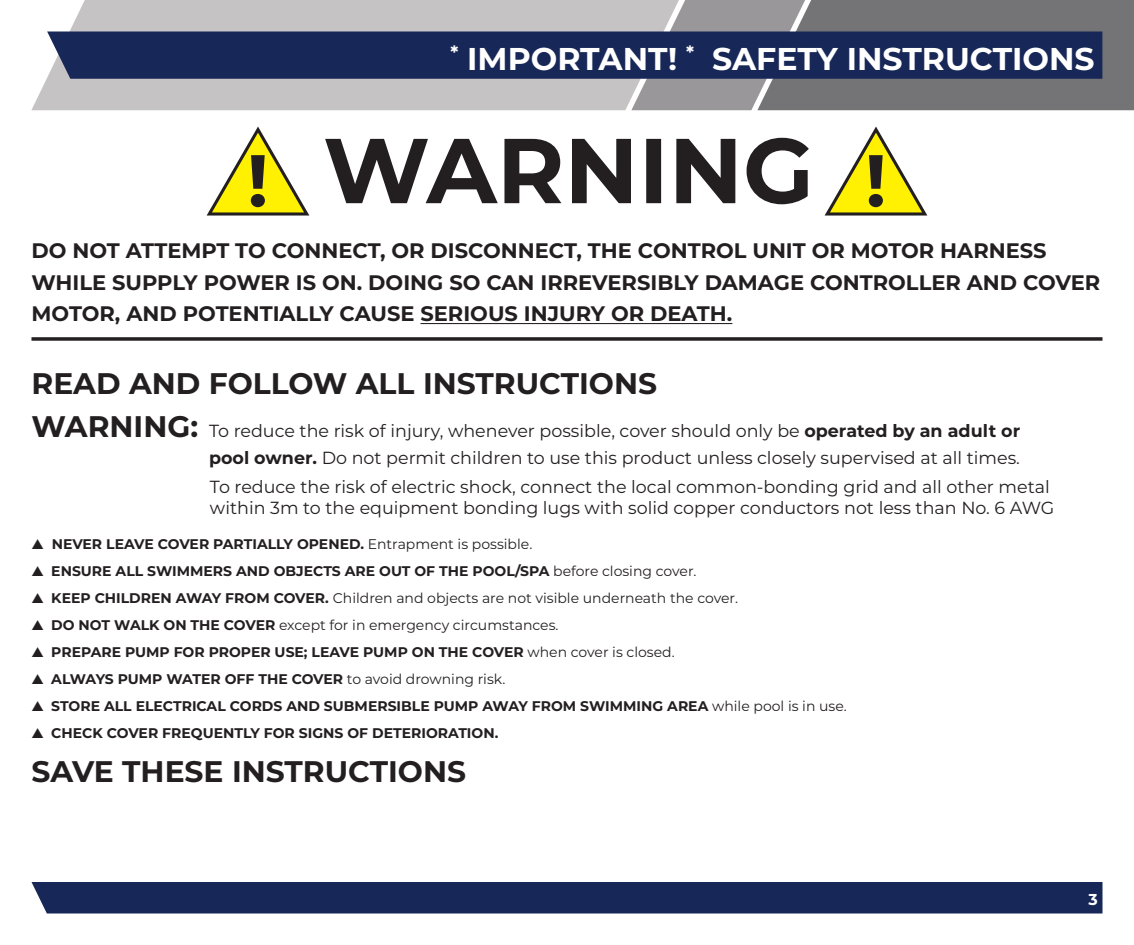
<style>
.page{position:relative;width:1134px;height:945px;background:#fff}
.page>*{position:absolute;margin:0;border:0;box-sizing:border-box;transform-origin:0 0}
.t1{font:700 73.5px "Montserrat";color:#231f20}
.t2{font:700 31.5px "Montserrat";color:#fff}
.t3{font:700 29.75px "Montserrat";color:#231f20}
.t4{font:700 21px/31.5px "Montserrat";color:#231f20}
.t5{font:17.5px/26.2px "Montserrat";color:#231f20;text-align:right}
.t6{font:700 15.75px "Montserrat";color:#fff}
.t7{font:700 14px "Montserrat";color:#231f20}
.t8{font:14px "Montserrat";color:#231f20}
.s1{font-weight:700;font-size:29.75px}
.s2{font-weight:700}
.s3{font-weight:400}
</style>
<div class="page">
<svg style="left:31px;top:0;width:600px;height:110px;background:#c8c5c7"></svg>
<svg style="left:631px;top:0;width:503px;height:110px;background:#818183"></svg>
<div style="left:47px;top:32px;width:1055px;height:47px;background:#172757"></div>
<div style="left:32px;top:882px;width:1070px;height:32px;background:#172757"></div>
<hr style="left:420px;top:323px;width:312px;height:1px;background:#231f20">
<svg style="left:32px;top:337px;width:1070px;height:4px;background:#3e3a3b"></svg>
<svg style="left:325px;top:138px;width:484px;height:66px"></svg>
<svg style="left:206px;top:126px;width:104px;height:90px"></svg>
<svg style="left:824px;top:126px;width:104px;height:90px"></svg>
<h2 class="t2" style="left:450px;top:36px;width:646px"><sup>*</sup> IMPORTANT! <sup>*</sup> SAFETY INSTRUCTIONS</h2>
<h1 class="t1" style="left:247px;top:128px;width:23px">!</h1>
<h1 class="t1" style="left:865px;top:128px;width:23px">!</h1>
<h3 class="t4" style="left:32px;top:234px;width:1070px">DO NOT ATTEMPT TO CONNECT, OR DISCONNECT, THE CONTROL UNIT OR MOTOR HARNESS<br>WHILE SUPPLY POWER IS ON. DOING SO CAN IRREVERSIBLY DAMAGE CONTROLLER AND COVER<br>MOTOR, AND POTENTIALLY CAUSE SERIOUS INJURY OR DEATH.</h3>
<h3 class="t3" style="left:32px;top:362px;width:627px">READ AND FOLLOW ALL INSTRUCTIONS</h3>
<p class="t5" style="left:32px;top:417px;width:990px"><span class="s1">WARNING:</span> To reduce the risk of injury, whenever possible, cover should only be <span class="s2">operated by an adult or pool owner.</span> Do not permit children to use this product unless closely supervised at all times.</p>
<p class="t5" style="left:210px;top:475px;width:846px;line-height:21px;text-align:left">To reduce the risk of electric shock, connect the local common-bonding grid and all other metal within 3m to the equipment bonding lugs with solid copper conductors not less than No. 6 AWG</p>
<p class="t7" style="left:32px;top:533px;width:502px">▲ NEVER LEAVE COVER PARTIALLY OPENED. <span class="s3">Entrapment is possible.</span></p>
<p class="t7" style="left:32px;top:561px;width:666px">▲ ENSURE ALL SWIMMERS AND OBJECTS ARE OUT OF THE POOL/SPA <span class="s3">before closing cover.</span></p>
<p class="t8" style="left:32px;top:588px;width:708px">▲ <span class="s2">KEEP CHILDREN AWAY FROM COVER.</span> Children and objects are not visible underneath the cover.</p>
<p class="t8" style="left:32px;top:615px;width:529px">▲ <span class="s2">DO NOT WALK ON THE COVER</span> except for in emergency circumstances.</p>
<p class="t7" style="left:32px;top:642px;width:645px">▲ PREPARE PUMP FOR PROPER USE; LEAVE PUMP ON THE COVER <span class="s3">when cover is closed.</span></p>
<p class="t7" style="left:32px;top:669px;width:475px">▲ ALWAYS PUMP WATER OFF THE COVER <span class="s3">to avoid drowning risk.</span></p>
<p class="t7" style="left:32px;top:696px;width:817px">▲ STORE ALL ELECTRICAL CORDS AND SUBMERSIBLE PUMP AWAY FROM SWIMMING AREA <span class="s3">while pool is in use.</span></p>
<p class="t7" style="left:32px;top:723px;width:468px">▲ CHECK COVER FREQUENTLY FOR SIGNS OF DETERIORATION.</p>
<h3 class="t3" style="left:32px;top:750px;width:436px">SAVE THESE INSTRUCTIONS</h3>
<p class="t6" style="left:1088px;top:888px;width:11px">3</p>
</div>
